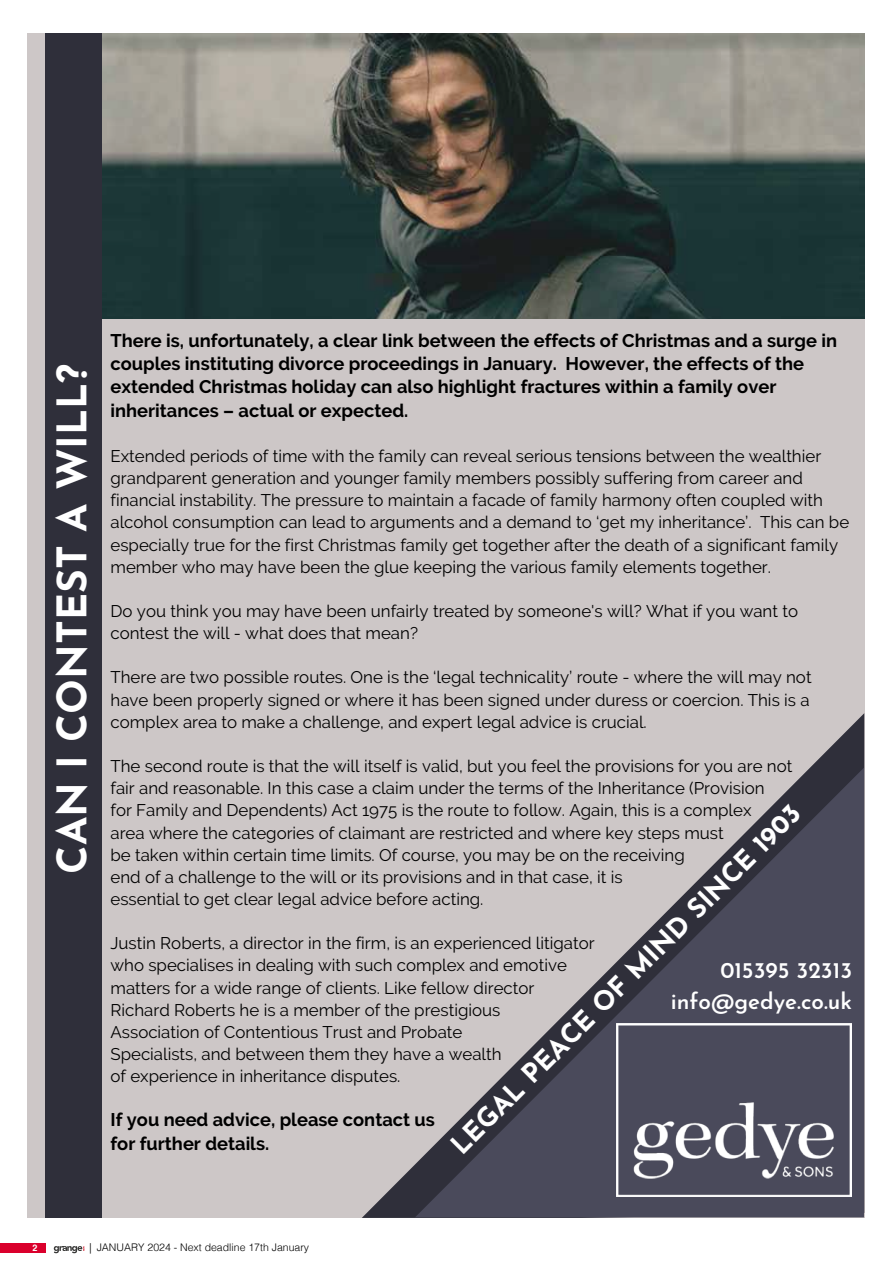
<style>
.page{position:relative;width:893px;height:1263px;background:#fff}
.page>*{position:absolute;margin:0;border:0;box-sizing:border-box;transform-origin:0 0}
.t1{font:700 40.8px "Josefin Sans";color:#fff}
.t2{font:700 26.85px "Josefin Sans";color:#fff}
.t3{font:600 22.5px/30.6px "Josefin Sans";color:#fff;text-align:right}
.t4{font:700 18.3px/23.2px "Raleway";color:#000}
.t5{font:16.8px/22.2px "Raleway";color:#000}
.t6{font:300 10.5px "Helvetica";color:#000}
.t7{font:700 9px "Helvetica";color:#fff}
.s1{font-family:"Minion Pro";font-weight:400}
</style>
<div class="page">
<div style="left:0;top:1244px;width:46px;height:9px;background:#da002c"></div>
<svg style="left:54px;top:1246px;width:31px;height:7px"></svg>
<div style="left:27px;top:33px;width:837px;height:1185px;background:#cdc7c7"></div>
<img style="left:101px;top:33px;width:763px;height:286px">
<div style="left:45px;top:33px;width:56px;height:1184px;background:#2f2f3a"></div>
<svg style="left:362px;top:713px;width:502px;height:505px"></svg>
<svg style="left:415px;top:768px;width:449px;height:449px"></svg>
<img style="left:616px;top:1024px;width:236px;height:173px">
<h1 class="t1" style="left:36px;top:874px;width:511px;rotate:-90deg">CAN I CONTEST A WILL?</h1>
<p class="t4" style="left:111px;top:329px;width:728px">There is, unfortunately, a clear link between the effects of Christmas and a surge in couples instituting divorce proceedings in January. However, the effects of the extended Christmas holiday can also highlight fractures within a family over inheritances – actual or expected.</p>
<p class="t5" style="left:111px;top:445px;width:740px">Extended periods of time with the family can reveal serious tensions between the wealthier grandparent generation and younger family members possibly suffering from career and financial instability. The pressure to maintain a facade of family harmony often coupled with alcohol consumption can lead to arguments and a demand to ‘get my inheritance’. This can be especially true for the first Christmas family get together after the death of a significant family member who may have been the glue keeping the various family elements together.</p>
<p class="t5" style="left:111px;top:600px;width:689px">Do you think you may have been unfairly treated by someone's will? What if you want to contest the will - what does that mean?</p>
<p class="t5" style="left:111px;top:666px;width:703px">There are two possible routes. One is the ‘legal technicality’ route - where the will may not have been properly signed or where it has been signed under duress or coercion. This is a complex area to make a challenge, and expert legal advice is crucial.</p>
<p class="t5" style="left:111px;top:755px;width:683px">The second route is that the will itself is valid, but you feel the provisions for you are not fair and reasonable. In this case a claim under the terms of the Inheritance (Provision<br>for Family and Dependents) Act 1975 is the route to follow. Again, this is a complex<br>area where the categories of claimant are restricted and where key steps must<br>be taken within certain time limits. Of course, you may be on the receiving<br>end of a challenge to the will or its provisions and in that case, it is<br>essential to get clear legal advice before acting.</p>
<p class="t5" style="left:111px;top:932px;width:486px">Justin Roberts, a director in the firm, is an experienced litigator who specialises in dealing with such complex and emotive matters for a wide range of clients. Like fellow director Richard Roberts he is a member of the prestigious<br>Association of Contentious Trust and Probate<br>Specialists, and between them they have a wealth<br>of experience in inheritance disputes.</p>
<p class="t4" style="left:111px;top:1108px;width:326px">If you need advice, please contact us for further details.</p>
<h2 class="t2" style="left:438px;top:1133px;width:484px;rotate:-45deg">LEGAL PEACE OF MIND SINCE 1903</h2>
<h3 class="t3" style="left:671px;top:952px;width:183px">015395 32313 info@gedye.co.uk</h3>
<p class="t7" style="left:32px;top:1241px;width:7px">2</p>
<p class="t6" style="left:89px;top:1239px;width:221px"><span class="s1">|</span> JANUARY 2024 - Next deadline 17th January</p>
</div>
